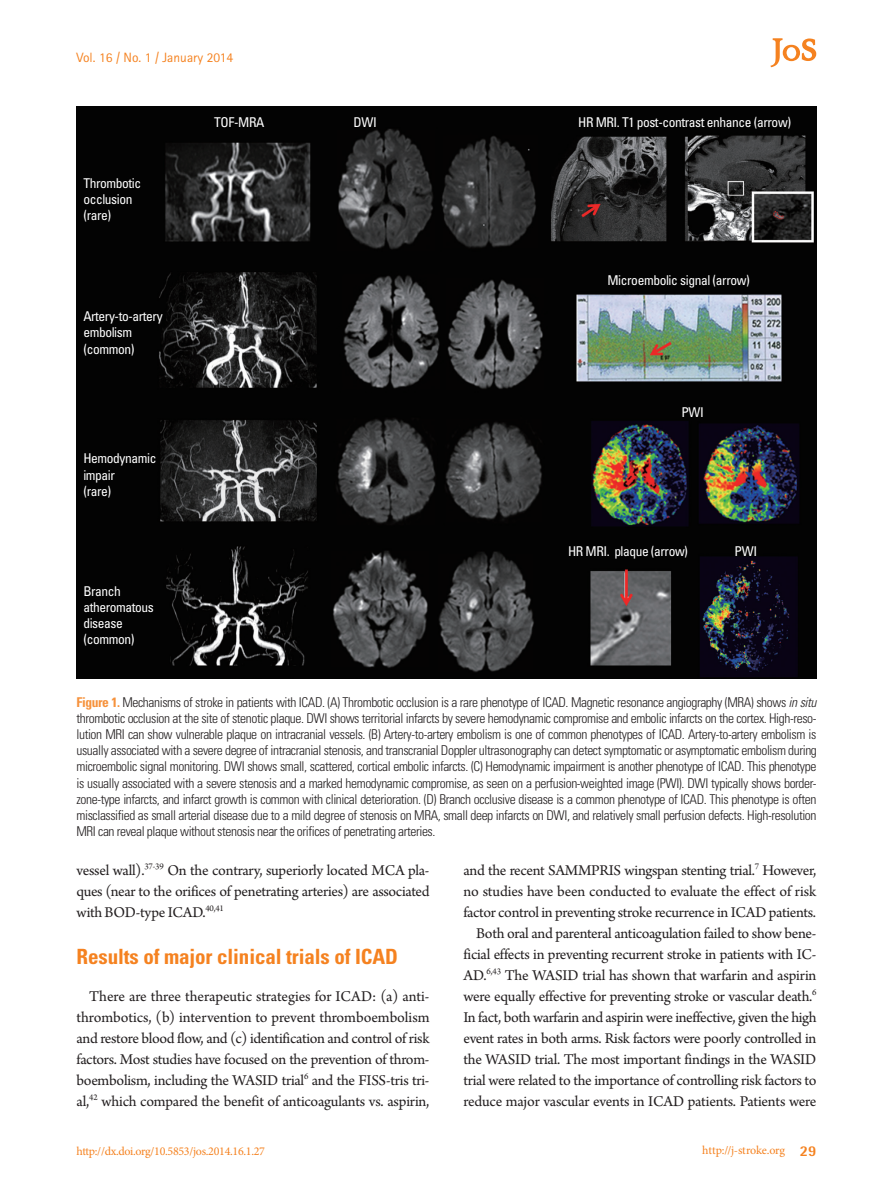
<style>
.page{position:relative;width:893px;height:1191px;background:#fff}
.page>*{position:absolute;margin:0;border:0;box-sizing:border-box;transform-origin:0 0}
.대제목{font:700 condensed 21px "Univers LT Std";letter-spacing:-.005em;color:#f58220}
.본문{font:15.75px/21px "Arno Pro";letter-spacing:-.02em;color:#231f20;text-align:justify}
.표제목_그림설명{font:300 condensed 13.5px/16.2px "Univers LT Std";letter-spacing:-.03em;color:#231f20;text-align:justify}
.그림지문_8pt{font:condensed 13.5px/16.2px "Univers LT Std";letter-spacing:-.03em;color:#fff}
.t1{font:13.5px "Rotis Sans Serif Std";color:#f58220}
.t2{font:12px "Minion Pro";letter-spacing:-.025em;color:#f58220}
.s1{font-weight:700;color:#f6923c}
.s2{font-style:italic}
.s3{font-family:"Rotis Semi Sans Std";font-weight:800;font-size:15px}
</style>
<div class="page">
<svg style="left:770px;top:38px;width:46px;height:29px"></svg>
<img style="left:77px;top:106px;width:739px;height:572px">
<p class="t1" style="left:77px;top:50px;width:158px">Vol. 16 / No. 1 / January 2014</p>
<p class="그림지문_8pt" style="left:83px;top:175px;width:59px">Thrombotic occlusion</p>
<p class="그림지문_8pt" style="left:83px;top:207px;width:29px">(rare)</p>
<p class="그림지문_8pt" style="left:83px;top:308px;width:81px">Artery-to-artery embolism (common)</p>
<p class="그림지문_8pt" style="left:83px;top:450px;width:75px">Hemodynamic impair</p>
<p class="그림지문_8pt" style="left:83px;top:482px;width:29px">(rare)</p>
<p class="그림지문_8pt" style="left:83px;top:582px;width:72px">Branch atheromatous disease</p>
<p class="그림지문_8pt" style="left:83px;top:631px;width:53px">(common)</p>
<p class="그림지문_8pt" style="left:214px;top:114px;width:52px">TOF-MRA</p>
<p class="그림지문_8pt" style="left:354px;top:114px;width:25px">DWI</p>
<p class="그림지문_8pt" style="left:578px;top:114px;width:214px">HR MRI. T1 post-contrast enhance (arrow)</p>
<p class="그림지문_8pt" style="left:607px;top:272px;width:144px">Microembolic signal (arrow)</p>
<p class="그림지문_8pt" style="left:681px;top:404px;width:24px">PWI</p>
<p class="그림지문_8pt" style="left:568px;top:542px;width:121px">HR MRI. plaque (arrow)</p>
<p class="그림지문_8pt" style="left:735px;top:542px;width:24px">PWI</p>
<p class="표제목_그림설명" style="left:77px;top:694px;width:742px"><span class="s1">Figure 1.</span> Mechanisms of stroke in patients with ICAD. (A) Thrombotic occlusion is a rare phenotype of ICAD. Magnetic resonance angiography (MRA) shows <span class="s2">in situ </span>thrombotic occlusion at the site of stenotic plaque. DWI shows territorial infarcts by severe hemodynamic compromise and embolic infarcts on the cortex. High-reso&shy;lution MRI can show vulnerable plaque on intracranial vessels. (B) Artery-to-artery embolism is one of common phenotypes of ICAD. Artery-to-artery embolism is usually associated with a severe degree of intracranial stenosis, and transcranial Doppler ultrasonography can detect symptomatic or asymptomatic embolism during microembolic signal monitoring. DWI shows small, scattered, cortical embolic infarcts. (C) Hemodynamic impairment is another phenotype of ICAD. This phenotype is usually associated with a severe stenosis and a marked hemodynamic compromise, as seen on a perfusion-weighted image (PWI). DWI typically shows border&shy;zone-type infarcts, and infarct growth is common with clinical deterioration. (D) Branch occlusive disease is a common phenotype of ICAD. This phenotype is often misclassified as small arterial disease due to a mild degree of stenosis on MRA, small deep infarcts on DWI, and relatively small perfusion defects. High-resolution MRI can reveal plaque without stenosis near the orifices of penetrating arteries.</p>
<p class="본문" style="left:77px;top:861px;width:354px">vessel wall).<sup>37-39</sup> On the contrary, superiorly located MCA pla&shy;ques (near to the orifices of penetrating arteries) are associated with BOD-type ICAD.<sup>40,41</sup></p>
<p class="대제목" style="left:77px;top:943px;width:323px">Results of major clinical trials of ICAD</p>
<p class="본문" style="left:77px;top:987px;width:354px;text-indent:13px">There are three therapeutic strategies for ICAD: (a) anti&shy;thrombotics, (b) intervention to prevent thromboembolism and restore blood flow, and (c) identification and control of risk factors. Most studies have focused on the prevention of throm&shy;boembolism, including the WASID trial<sup>6</sup> and the FISS-tris tri&shy;al,<sup>42</sup> which compared the benefit of anticoagulants vs. aspirin,</p>
<p class="본문" style="left:463px;top:861px;width:354px">and the recent SAMMPRIS wingspan stenting trial.<sup>7</sup> However, no studies have been conducted to evaluate the effect of risk factor control in preventing stroke recurrence in ICAD patients.</p>
<p class="본문" style="left:463px;top:924px;width:354px;text-indent:13px">Both oral and parenteral anticoagulation failed to show bene&shy;ficial effects in preventing recurrent stroke in patients with IC-AD.<sup>6,43</sup> The WASID trial has shown that warfarin and aspirin were equally effective for preventing stroke or vascular death.<sup>6<br></sup>In fact, both warfarin and aspirin were ineffective, given the high event rates in both arms. Risk factors were poorly controlled in the WASID trial. The most important findings in the WASID trial were related to the importance of controlling risk factors to reduce major vascular events in ICAD patients. Patients were</p>
<p class="t2" style="left:77px;top:1143px;width:190px">http://dx.doi.org/10.5853/jos.2014.16.1.27</p>
<p class="t2" style="left:702px;top:1142px;width:116px">http://j-stroke.org <span class="s3">29</span></p>
</div>
